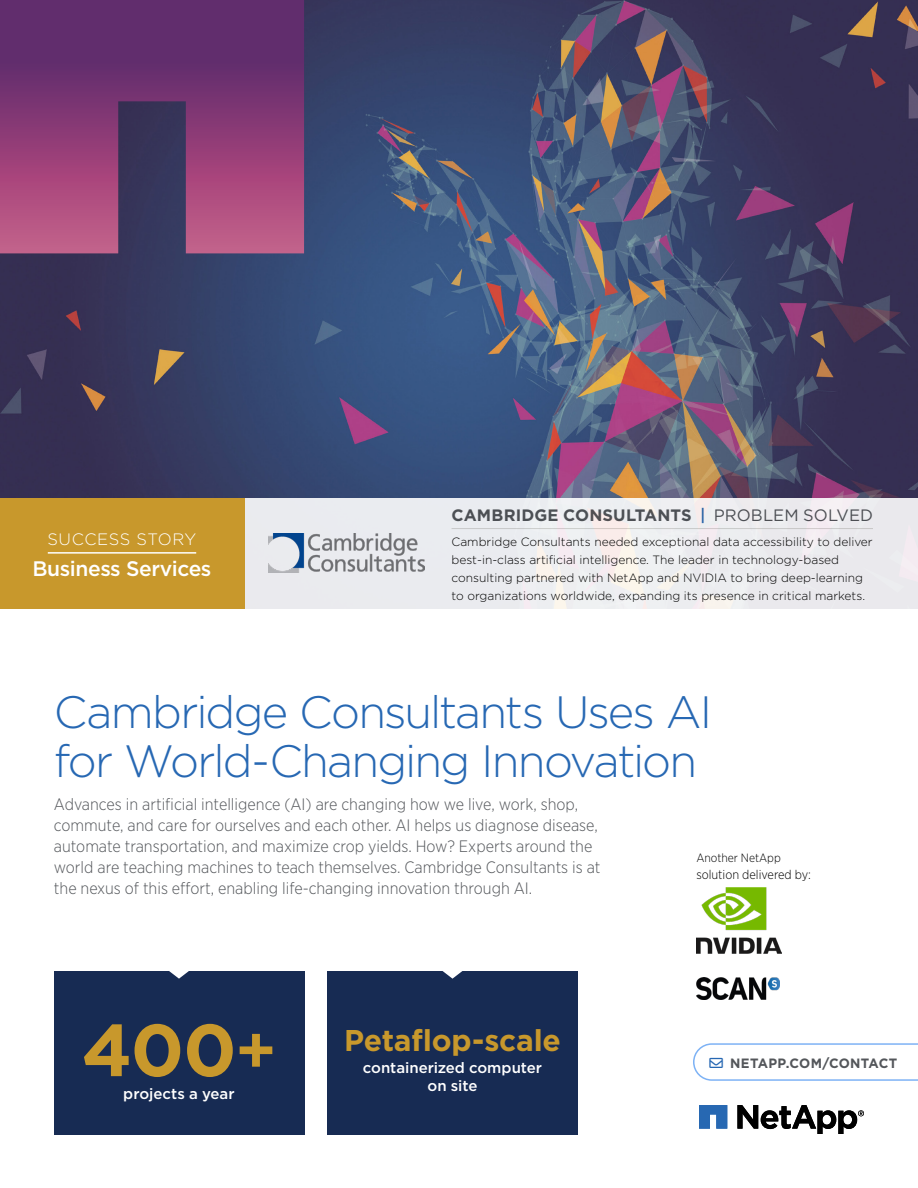
<style>
.page{position:relative;width:918px;height:1188px;background:#fff}
.page>*{position:absolute;margin:0;border:0;box-sizing:border-box;transform-origin:0 0}
.t1{font:700 73.5px "Gotham HTF";color:#c8982c}
.t2{font:300 45.3px/49.2px "Gotham HTF";letter-spacing:-.04em;color:#2768b3}
.t3{font:700 30px "Gotham HTF";letter-spacing:-.01em;color:#c8982c}
.t4{font:500 21px "Gotham HTF";letter-spacing:-.02em;color:#fff}
.t5{font:300 16.5px/21px "Gotham Narrow";color:#53565a}
.t6{font:700 16.5px "Gotham HTF";letter-spacing:.005em;color:#53565a}
.t7{font:300 16.5px "Gotham HTF";letter-spacing:.03em;color:#fff}
.t8{font:500 15px/18px "Gotham HTF";color:#fff;text-align:center}
.t9{font:700 13.5px "Gotham HTF";letter-spacing:.025em;color:#53565a}
.t10{font:300 12.75px "Gotham Narrow";color:#000}
.t11{font:300 12px/18px "Gotham HTF";color:#000}
.t12{font:300 12px "Gotham Narrow";color:#000}
.s1{font-weight:500;color:#2768b3}
.s2{font-weight:400}
.s3{font-family:"Gotham Narrow";font-weight:500}
.s4{color:#2768b3}
</style>
<div class="page">
<img style="left:0;top:0;width:918px;height:498px">
<svg style="left:0;top:0;width:304px;height:253px;background:#7e3b73"></svg>
<div style="left:244px;top:498px;width:674px;height:111px;background:#eaecf0"></div>
<div style="left:0;top:498px;width:244px;height:111px;background:#c8982c"></div>
<hr style="left:48px;top:552px;width:148px;height:2px;background:#fff">
<hr style="left:452px;top:528px;width:421px;height:1px;background:#d9d9d6">
<img style="left:268px;top:534px;width:157px;height:39px">
<svg style="left:693px;top:1043px;width:225px;height:38px"></svg>
<svg style="left:699px;top:1105px;width:28px;height:24px"></svg>
<svg style="left:737px;top:1105px;width:127px;height:29px"></svg>
<div style="left:54px;top:971px;width:250px;height:164px;background:#172b53"></div>
<svg style="left:169px;top:971px;width:20px;height:8px"></svg>
<div style="left:327px;top:971px;width:251px;height:164px;background:#172b53"></div>
<svg style="left:442px;top:971px;width:21px;height:8px"></svg>
<img style="left:696px;top:887px;width:85px;height:67px">
<img style="left:696px;top:978px;width:84px;height:22px">
<p class="t7" style="left:48px;top:530px;width:150px">SUCCESS STORY</p>
<p class="t4" style="left:33px;top:557px;width:180px">Business Services</p>
<p class="t6" style="left:452px;top:505px;width:423px">CAMBRIDGE CONSULTANTS <span class="s1">|</span> <span class="s2">PROBLEM SOLVED</span></p>
<p class="t11" style="left:452px;top:533px;width:423px">Cambridge Consultants needed exceptional data accessibility to deliver best-in-class artificial intelligence. The leader in technology-based consulting partnered with NetApp and NVIDIA to bring deep-learning to organizations worldwide, expanding its presence in critical markets.</p>
<h2 class="t2" style="left:54px;top:687px;width:660px">Cambridge Consultants Uses AI for World-Changing Innovation</h2>
<p class="t5" style="left:54px;top:793px;width:548px">Advances in artificial intelligence (AI) are changing how we live, work, shop, commute, and care for ourselves and each other. AI helps us diagnose disease, automate transportation, and maximize crop yields. How? Experts around the world are teaching machines to teach themselves. Cambridge Consultants is at the nexus of this effort, enabling life-changing innovation through AI.</p>
<p class="t12" style="left:696px;top:851px;width:86px">Another NetApp</p>
<p class="t10" style="left:696px;top:867px;width:116px">solution delivered by:</p>
<h1 class="t1" style="left:82px;top:1008px;width:196px">400<span class="s3">+</span></h1>
<p class="t8" style="left:123px;top:1084px;width:113px">projects a year</p>
<h3 class="t3" style="left:344px;top:1023px;width:218px">Petaflop-scale</h3>
<p class="t8" style="left:363px;top:1059px;width:181px">containerized computer on site</p>
<p class="t9" style="left:710px;top:1055px;width:189px"><span class="s4">→</span> NETAPP.COM/CONTACT</p>
</div>
